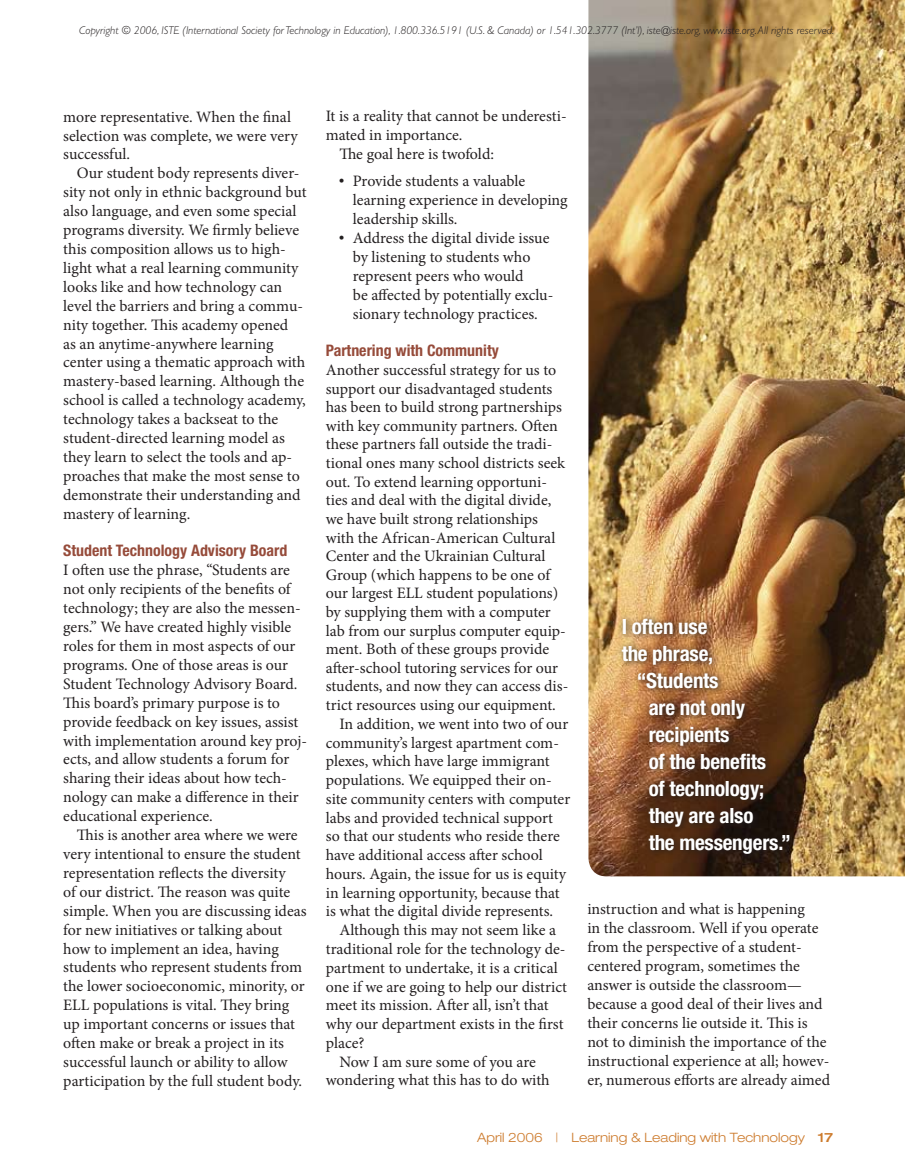
<style>
.page{position:relative;width:905px;height:1175px;background:#fff}
.page>*{position:absolute;margin:0;border:0;box-sizing:border-box;transform-origin:0 0}
.t1{font:700 condensed 21px "Helvetica Neue LT Std";letter-spacing:-.01em;color:#fff}
.t2{font:15.9px/18.9px "Minion Pro";color:#231f20}
.t3{font:700 condensed 15.9px "Helvetica Neue LT Std";color:#964b3a}
.t4{font:300 expanded 12.9px "Helvetica Neue LT Std";color:#cd7b2d}
.t5{font:italic 300 11.25px "Gill Sans Std";color:#231f20}
.s1{font-family:"Universal Std Newswith Comm Pi"}
.s2{font-weight:500}
</style>
<div class="page">
<img style="left:588px;top:0;width:316px;height:876px">
<svg style="left:616px;top:612px;width:182px;height:250px"></svg>
<p class="t5" style="left:79px;top:24px;width:756px">Copyright © 2006, ISTE (International Society for Technology in Education), 1.800.336.5191 (U.S. &amp; Canada) or 1.541.302.3777 (Int’l), iste@iste.org, www.iste.org. All rights reserved.</p>
<p class="t2" style="left:63px;top:107px;width:236px">more representative. When the final selection was complete, we were very successful.</p>
<p class="t2" style="left:63px;top:164px;width:245px;text-indent:14px">Our student body represents diver&shy;sity not only in ethnic background but also language, and even some special programs diversity. We firmly believe this composition allows us to high&shy;light what a real learning community looks like and how technology can level the barriers and bring a commu&shy;nity together. This academy opened<br>as an anytime-anywhere learning center using a thematic approach with mastery-based learning. Although the school is called a technology academy, technology takes a backseat to the student-directed learning model as they learn to select the tools and ap&shy;proaches that make the most sense to demonstrate their understanding and mastery of learning.</p>
<p class="t3" style="left:63px;top:541px;width:226px">Student Technology Advisory Board</p>
<p class="t2" style="left:63px;top:561px;width:245px">I often use the phrase, “Students are not only recipients of the benefits of technology; they are also the messen&shy;gers.” We have created highly visible roles for them in most aspects of our programs. One of those areas is our Student Technology Advisory Board.<br>This board’s primary purpose is to provide feedback on key issues, assist with implementation around key proj&shy;ects, and allow students a forum for sharing their ideas about how tech&shy;nology can make a difference in their educational experience.</p>
<p class="t2" style="left:63px;top:825px;width:245px;text-indent:14px">This is another area where we were very intentional to ensure the student representation reflects the diversity<br>of our district. The reason was quite simple. When you are discussing ideas for new initiatives or talking about how to implement an idea, having students who represent students from the lower socioeconomic, minority, or ELL populations is vital. They bring up important concerns or issues that often make or break a project in its successful launch or ability to allow participation by the full student body.</p>
<p class="t2" style="left:326px;top:106px;width:242px">It is a reality that cannot be underesti-</p>
<p class="t2" style="left:326px;top:125px;width:138px">mated in importance.</p>
<p class="t2" style="left:339px;top:144px;width:156px">The goal here is twofold:</p>
<p class="t2" style="left:353px;top:172px;width:216px;text-indent:-14px"><span class="s1">•</span> Provide students a valuable learning experience in developing leadership skills.</p>
<p class="t2" style="left:353px;top:229px;width:202px;text-indent:-14px"><span class="s1">•</span> Address the digital divide issue by listening to students who represent peers who would<br>be affected by potentially exclu&shy;sionary technology practices.</p>
<p class="t3" style="left:326px;top:341px;width:174px">Partnering with Community</p>
<p class="t2" style="left:326px;top:360px;width:232px">Another successful strategy for us to</p>
<p class="t2" style="left:326px;top:379px;width:228px">support our disadvantaged students</p>
<p class="t2" style="left:326px;top:398px;width:237px">has been to build strong partnerships</p>
<p class="t2" style="left:326px;top:416px;width:233px">with key community partners. Often</p>
<p class="t2" style="left:326px;top:435px;width:228px">these partners fall outside the tradi-</p>
<p class="t2" style="left:326px;top:453px;width:241px">tional ones many school districts seek</p>
<p class="t2" style="left:326px;top:472px;width:223px">out. To extend learning opportuni-</p>
<p class="t2" style="left:326px;top:491px;width:227px">ties and deal with the digital divide,</p>
<p class="t2" style="left:326px;top:509px;width:214px">we have built strong relationships</p>
<p class="t2" style="left:326px;top:528px;width:231px">with the African-American Cultural</p>
<p class="t2" style="left:326px;top:546px;width:221px">Center and the Ukrainian Cultural</p>
<p class="t2" style="left:326px;top:565px;width:226px">Group (which happens to be one of</p>
<p class="t2" style="left:326px;top:584px;width:234px">our largest ELL student populations)</p>
<p class="t2" style="left:326px;top:602px;width:226px">by supplying them with a computer</p>
<p class="t2" style="left:326px;top:621px;width:241px">lab from our surplus computer equip-</p>
<p class="t2" style="left:326px;top:639px;width:225px">ment. Both of these groups provide</p>
<p class="t2" style="left:326px;top:658px;width:234px">after-school tutoring services for our</p>
<p class="t2" style="left:326px;top:677px;width:244px">students, and now they can access dis-</p>
<p class="t2" style="left:326px;top:695px;width:231px">trict resources using our equipment.</p>
<p class="t2" style="left:339px;top:714px;width:230px">In addition, we went into two of our</p>
<p class="t2" style="left:326px;top:733px;width:235px">community’s largest apartment com-</p>
<p class="t2" style="left:326px;top:752px;width:225px">plexes, which have large immigrant</p>
<p class="t2" style="left:326px;top:770px;width:227px">populations. We equipped their on-</p>
<p class="t2" style="left:326px;top:789px;width:246px">site community centers with computer</p>
<p class="t2" style="left:326px;top:808px;width:229px">labs and provided technical support</p>
<p class="t2" style="left:326px;top:827px;width:235px">so that our students who reside there</p>
<p class="t2" style="left:326px;top:845px;width:218px">have additional access after school</p>
<p class="t2" style="left:326px;top:864px;width:242px">hours. Again, the issue for us is equity</p>
<p class="t2" style="left:326px;top:883px;width:235px">in learning opportunity, because that</p>
<p class="t2" style="left:326px;top:902px;width:229px">is what the digital divide represents.</p>
<p class="t2" style="left:339px;top:920px;width:218px">Although this may not seem like a</p>
<p class="t2" style="left:326px;top:939px;width:241px">traditional role for the technology de-</p>
<p class="t2" style="left:326px;top:958px;width:233px">partment to undertake, it is a critical</p>
<p class="t2" style="left:326px;top:977px;width:243px">one if we are going to help our district</p>
<p class="t2" style="left:326px;top:995px;width:224px">meet its mission. After all, isn’t that</p>
<p class="t2" style="left:326px;top:1014px;width:239px">why our department exists in the first</p>
<p class="t2" style="left:326px;top:1033px;width:40px">place?</p>
<p class="t2" style="left:339px;top:1052px;width:198px">Now I am sure some of you are</p>
<p class="t2" style="left:326px;top:1070px;width:225px">wondering what this has to do with</p>
<h1 class="t1" style="left:621px;top:613px;width:87px">I often use</h1>
<h1 class="t1" style="left:621px;top:640px;width:93px">the phrase,</h1>
<h1 class="t1" style="left:636px;top:667px;width:83px">“Students</h1>
<h1 class="t1" style="left:648px;top:694px;width:98px">are not only</h1>
<h1 class="t1" style="left:648px;top:721px;width:82px">recipients</h1>
<h1 class="t1" style="left:648px;top:748px;width:119px">of the benefits</h1>
<h1 class="t1" style="left:648px;top:775px;width:117px">of technology;</h1>
<h1 class="t1" style="left:648px;top:802px;width:106px">they are also</h1>
<h1 class="t1" style="left:648px;top:829px;width:144px">the messengers.”</h1>
<p class="t2" style="left:587px;top:900px;width:244px">instruction and what is happening<br>in the classroom. Well if you operate from the perspective of a student&shy;centered program, sometimes the answer is outside the classroom— because a good deal of their lives and their concerns lie outside it. This is not to diminish the importance of the instructional experience at all; howev&shy;er, numerous efforts are already aimed</p>
<p class="t4" style="left:477px;top:1129px;width:357px">April 2006 | Learning &amp; Leading with Technology <span class="s2">17</span></p>
</div>
